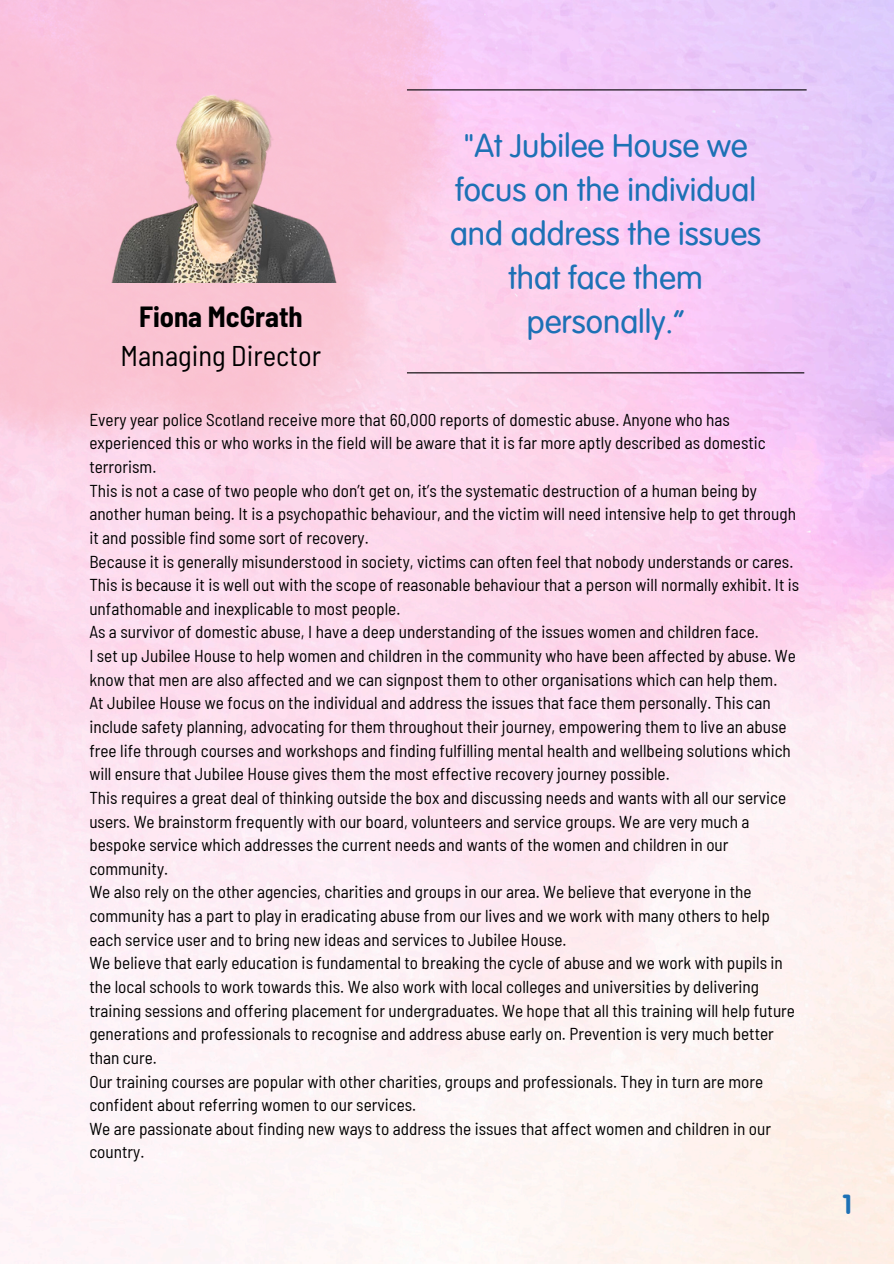
<style>
.page{position:relative;width:894px;height:1264px;background:#fff}
.page>*{position:absolute;margin:0;border:0;box-sizing:border-box;transform-origin:0 0}
.t1{font:31.95px/43.8px "VAG Rounded Next";color:#1d71b5;text-align:center}
.t2{font:semi-condensed 28.5px/39.3px "Barlow";color:#000;text-align:center}
.t3{font:700 27px "VAG Rounded Next";color:#1d71b5}
.t4{font:semi-condensed 17.25px/23.7px "Barlow";color:#000}
.s1{font-weight:700}
</style>
<div class="page">
<img style="left:0;top:0;width:893px;height:1263px">
<img style="left:0;top:0;width:465px;height:465px">
<img style="left:103px;top:72px;width:235px;height:210px">
<hr style="left:407px;top:372px;width:397px;height:1px;background:#000">
<hr style="left:407px;top:89px;width:399px;height:1px;background:#000">
<p class="t2" style="left:120px;top:296px;width:202px"><span class="s1">Fiona McGrath<br></span>Managing Director</p>
<p class="t1" style="left:450px;top:124px;width:312px">"At Jubilee House we focus on the individual and address the issues that face them personally.”</p>
<p class="t4" style="left:89px;top:407px;width:677px">Every year police Scotland receive more that 60,000 reports of domestic abuse. Anyone who has experienced this or who works in the field will be aware that it is far more aptly described as domestic terrorism.</p>
<p class="t4" style="left:89px;top:478px;width:708px">This is not a case of two people who don’t get on, it’s the systematic destruction of a human being by another human being. It is a psychopathic behaviour, and the victim will need intensive help to get through it and possible find some sort of recovery.</p>
<h3 class="t4" style="left:89px;top:549px;width:711px">Because it is generally misunderstood in society, victims can often feel that nobody understands or cares.<br>This is because it is well out with the scope of reasonable behaviour that a person will normally exhibit. It is unfathomable and inexplicable to most people.</h3>
<p class="t4" style="left:89px;top:619px;width:670px">As a survivor of domestic abuse, I have a deep understanding of the issues women and children face.</p>
<h2 class="t4" style="left:89px;top:643px;width:708px">I set up Jubilee House to help women and children in the community who have been affected by abuse. We know that men are also affected and we can signpost them to other organisations which can help them.</h2>
<p class="t4" style="left:89px;top:690px;width:703px">At Jubilee House we focus on the individual and address the issues that face them personally. This can include safety planning, advocating for them throughout their journey, empowering them to live an abuse free life through courses and workshops and finding fulfilling mental health and wellbeing solutions which will ensure that Jubilee House gives them the most effective recovery journey possible.</p>
<p class="t4" style="left:89px;top:785px;width:698px">This requires a great deal of thinking outside the box and discussing needs and wants with all our service users. We brainstorm frequently with our board, volunteers and service groups. We are very much a bespoke service which addresses the current needs and wants of the women and children in our community.</p>
<p class="t4" style="left:89px;top:879px;width:682px">We also rely on the other agencies, charities and groups in our area. We believe that everyone in the community has a part to play in eradicating abuse from our lives and we work with many others to help each service user and to bring new ideas and services to Jubilee House.</p>
<p class="t4" style="left:89px;top:950px;width:707px">We believe that early education is fundamental to breaking the cycle of abuse and we work with pupils in the local schools to work towards this. We also work with local colleges and universities by delivering training sessions and offering placement for undergraduates. We hope that all this training will help future generations and professionals to recognise and address abuse early on. Prevention is very much better than cure.</p>
<p class="t4" style="left:89px;top:1068px;width:675px">Our training courses are popular with other charities, groups and professionals. They in turn are more confident about referring women to our services.</p>
<p class="t4" style="left:89px;top:1116px;width:683px">We are passionate about finding new ways to address the issues that affect women and children in our country.</p>
<p class="t3" style="left:842px;top:1185px;width:11px">1</p>
</div>
